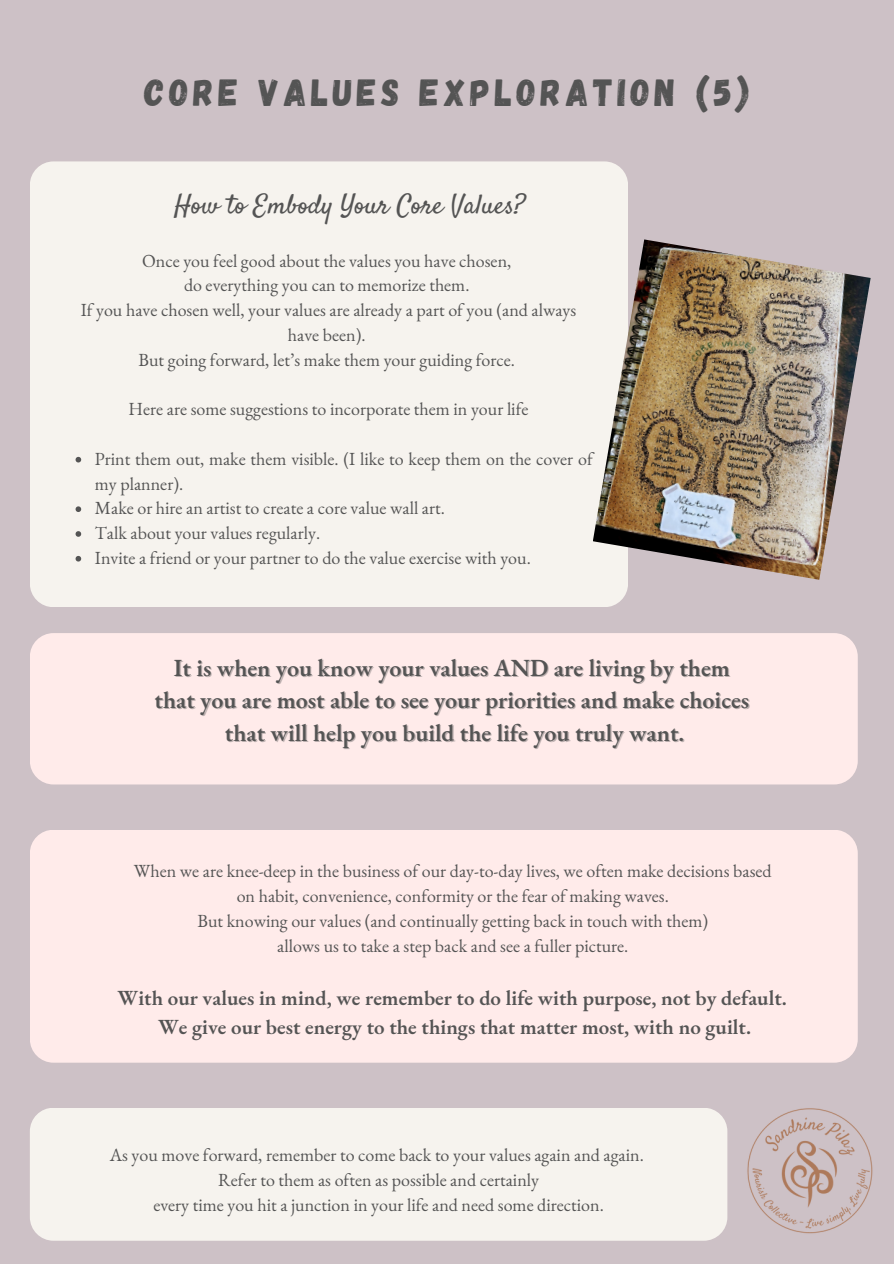
<style>
.page{position:relative;width:894px;height:1264px;background:#fff}
.page>*{position:absolute;margin:0;border:0;box-sizing:border-box;transform-origin:0 0}
.t1{font:37.8px "Gagalin";letter-spacing:.12em;color:#545454}
.t2{font:27px "Satisfy";color:#545454}
.t3{font:600 24px "EB Garamond";color:#545454}
.t4{font:600 21px/29.2px "EB Garamond";color:#545454;text-align:center}
.t5{font:18px/24.8px "EB Garamond";color:#545454;text-align:center}
</style>
<div class="page">
<div style="left:0;top:0;width:893px;height:1263px;background:#cdc1c6"></div>
<div style="left:30px;top:161px;width:597px;height:446px;background:#f6f3ee;border-radius:24px"></div>
<div style="left:30px;top:633px;width:827px;height:151px;background:#ffebea;border-radius:24px"></div>
<div style="left:30px;top:1107px;width:697px;height:133px;background:#f6f3ee;border-radius:24px"></div>
<img style="left:593px;top:239px;width:277px;height:341px">
<div style="left:30px;top:829px;width:827px;height:233px;background:#ffebea;border-radius:24px"></div>
<img style="left:682px;top:1061px;width:191px;height:180px">
<svg style="left:76px;top:457px;width:5px;height:5px"></svg>
<svg style="left:76px;top:506px;width:5px;height:6px"></svg>
<svg style="left:76px;top:531px;width:5px;height:6px"></svg>
<svg style="left:76px;top:556px;width:5px;height:5px"></svg>
<p class="t1" style="left:144px;top:68px;width:606px">CORE VALUES EXPLORATION (5)</p>
<p class="t2" style="left:174px;top:188px;width:353px">How to Embody Your Core Values?</p>
<h1 class="t5" style="left:142px;top:248px;width:370px">Once you feel good about the values you have chosen,</h1>
<p class="t5" style="left:184px;top:273px;width:287px">do everything you can to memorize them.</p>
<p class="t5" style="left:81px;top:297px;width:497px">If you have chosen well, your values are already a part of you (and always have been).</p>
<p class="t5" style="left:138px;top:347px;width:378px">But going forward, let’s make them your guiding force.</p>
<p class="t5" style="left:129px;top:396px;width:401px">Here are some suggestions to incorporate them in your life</p>
<p class="t5" style="left:95px;top:446px;width:499px;text-align:left">Print them out, make them visible. (I like to keep them on the cover of my planner).</p>
<p class="t5" style="left:95px;top:495px;width:351px">Make or hire an artist to create a core value wall art.</p>
<p class="t5" style="left:95px;top:520px;width:227px">Talk about your values regularly.</p>
<p class="t5" style="left:95px;top:545px;width:437px">Invite a friend or your partner to do the value exercise with you.</p>
<p class="t3" style="left:174px;top:651px;width:557px">It is when you know your values AND are living by them</p>
<h2 class="t3" style="left:154px;top:684px;width:596px">that you are most able to see your priorities and make choices</h2>
<p class="t3" style="left:225px;top:716px;width:461px">that will help you build the life you truly want.</p>
<p class="t5" style="left:134px;top:858px;width:639px">When we are knee-deep in the business of our day-to-day lives, we often make decisions based</p>
<h4 class="t5" style="left:237px;top:883px;width:433px">on habit, convenience, conformity or the fear of making waves.</h4>
<p class="t5" style="left:197px;top:908px;width:512px">But knowing our values (and continually getting back in touch with them)</p>
<p class="t5" style="left:277px;top:933px;width:352px">allows us to take a step back and see a fuller picture.</p>
<p class="t4" style="left:118px;top:982px;width:670px">With our values in mind, we remember to do life with purpose, not by default.<br>We give our best energy to the things that matter most, with no guilt.</p>
<h3 class="t5" style="left:110px;top:1142px;width:535px">As you move forward, remember to come back to your values again and again.</h3>
<p class="t5" style="left:218px;top:1166px;width:322px">Refer to them as often as possible and certainly</p>
<p class="t5" style="left:153px;top:1191px;width:452px">every time you hit a junction in your life and need some direction.</p>
</div>
